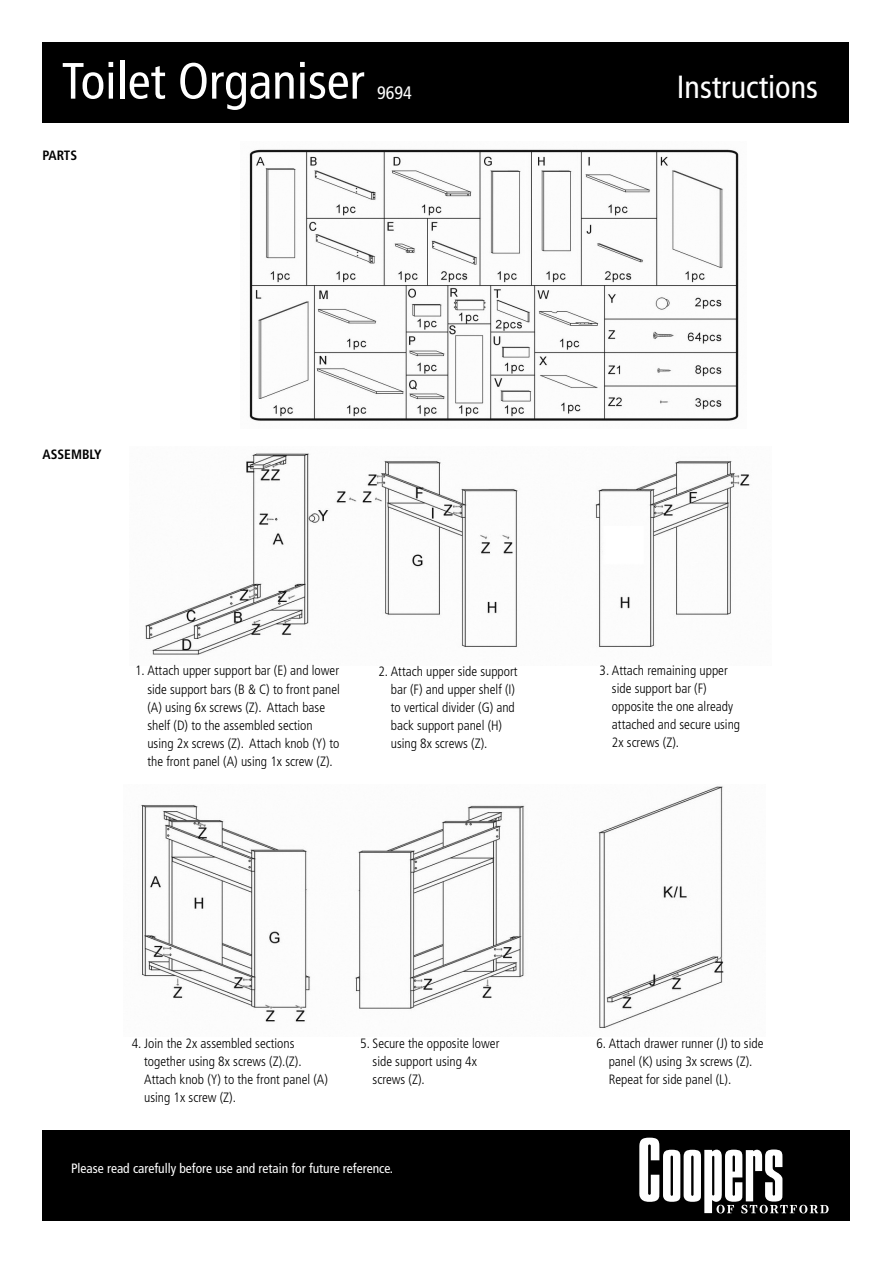
<style>
.page{position:relative;width:893px;height:1263px;background:#fff}
.page>*{position:absolute;margin:0;border:0;box-sizing:border-box;transform-origin:0 0}
.t1{font:condensed 51px "Frutiger";color:#fff}
.t2{font:condensed 32.1px "Frutiger";color:#fff}
.t3{font:condensed 18px "Frutiger";color:#fff}
.t4{font:300 condensed 13.5px/18px "Frutiger";color:#000}
.t5{font:condensed 13.5px "Frutiger";color:#fff}
.t6{font:700 condensed 13.5px "Frutiger";color:#000}
</style>
<div class="page">
<div style="left:43px;top:43px;width:806px;height:80px;background:#000"></div>
<div style="left:43px;top:1130px;width:807px;height:90px;background:#000"></div>
<svg style="left:639px;top:1138px;width:190px;height:76px"></svg>
<img style="left:249px;top:149px;width:490px;height:272px">
<img style="left:145px;top:453px;width:605px;height:202px">
<img style="left:141px;top:786px;width:583px;height:242px">
<h1 class="t1" style="left:62px;top:60px;width:304px">Toilet Organiser</h1>
<h3 class="t3" style="left:377px;top:85px;width:36px">9694</h3>
<h2 class="t2" style="left:677px;top:74px;width:143px">Instructions</h2>
<p class="t6" style="left:43px;top:149px;width:36px">PARTS</p>
<p class="t6" style="left:43px;top:449px;width:60px">ASSEMBLY</p>
<p class="t4" style="left:147px;top:663px;width:194px;text-indent:-12px">1. Attach upper support bar (E) and lower side support bars (B &amp; C) to front panel (A) using 6x screws (Z). Attach base shelf (D) to the assembled section using 2x screws (Z). Attach knob (Y) to the front panel (A) using 1x screw (Z).</p>
<p class="t4" style="left:391px;top:663px;width:128px;text-indent:-12px">2. Attach upper side support bar (F) and upper shelf (I) to vertical divider (G) and back support panel (H) using 8x screws (Z).</p>
<p class="t4" style="left:612px;top:662px;width:130px;text-indent:-12px">3. Attach remaining upper side support bar (F) opposite the one already attached and secure using<br>2x screws (Z).</p>
<p class="t4" style="left:144px;top:1035px;width:185px;text-indent:-12px">4. Join the 2x assembled sections together using 8x screws (Z).(Z).<br>Attach knob (Y) to the front panel (A) using 1x screw (Z).</p>
<p class="t4" style="left:373px;top:1035px;width:128px;text-indent:-12px">5. Secure the opposite lower side support using 4x screws (Z).</p>
<p class="t4" style="left:609px;top:1035px;width:156px;text-indent:-12px">6. Attach drawer runner (J) to side panel (K) using 3x screws (Z).<br>Repeat for side panel (L).</p>
<p class="t5" style="left:71px;top:1163px;width:324px">Please read carefully before use and retain for future reference.</p>
</div>
